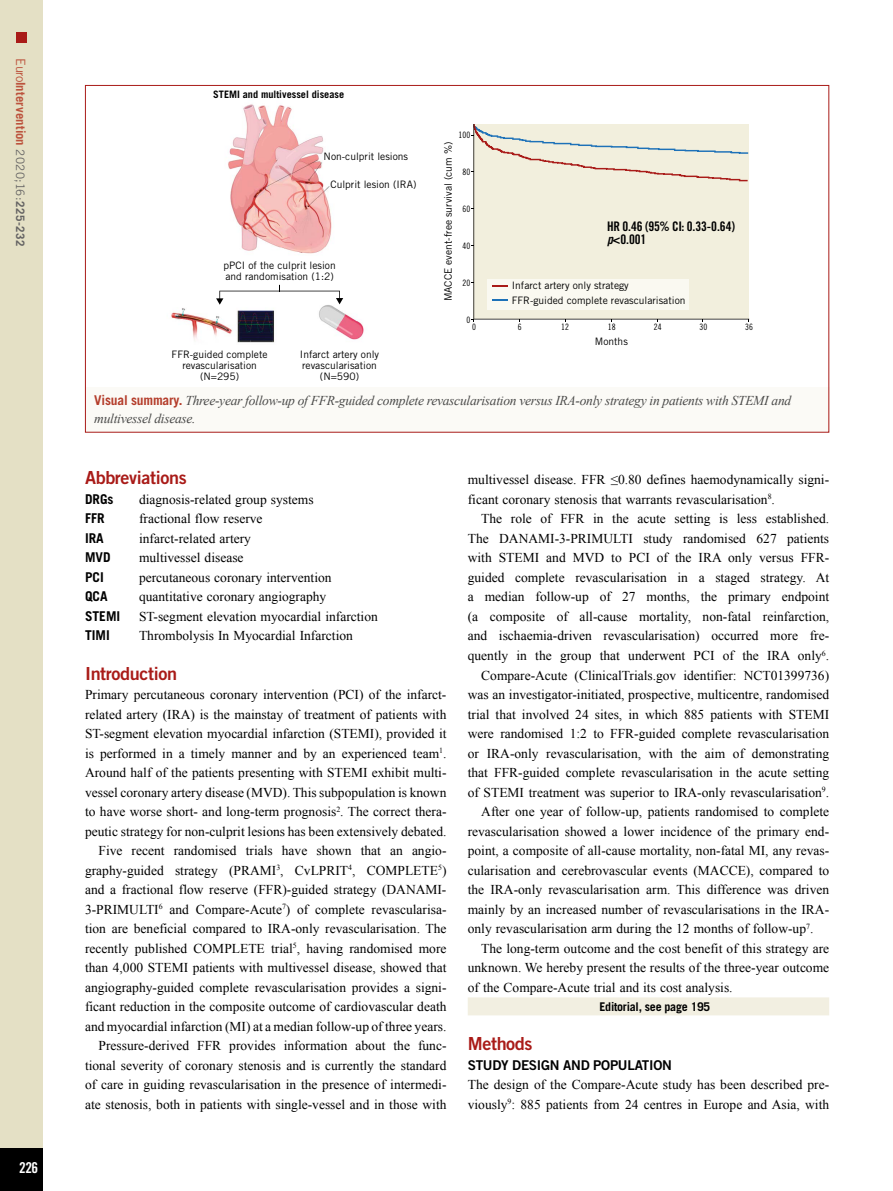
<style>
.page{position:relative;width:893px;height:1191px;background:#fff}
.page>*{position:absolute;margin:0;border:0;box-sizing:border-box;transform-origin:0 0}
.t1{font:18px "Trade Gothic LT Std Bd 2";letter-spacing:-.02em;color:#a91b18}
.t2{font:15px "Trade Gothic LT Std Bd Cn 20";color:#fff}
.t3{font:13.5px/19.5px "Times New Roman";color:#000}
.t4{font:italic 13.5px/18px "Times New Roman";letter-spacing:-.02em;color:#4a4a49}
.t5{font:700 13.5px "Trade Gothic LT Std";color:#000}
.t6{font:13.5px "Trade Gothic LT Std Bd 2";letter-spacing:-.02em;color:#000}
.t7{font:13.2px/13.2px "Trade Gothic LT Std Bd Cn 20";letter-spacing:-.01em;color:#000}
.t8{font:700 12.75px "Trade Gothic LT Std";letter-spacing:.005em;color:#bc533d}
.t9{font:700 12px "Trade Gothic LT Std";letter-spacing:-.02em;color:#000}
.t10{font:10.2px/10.9px "Trade Gothic LT Std";color:#000}
.t11{font:700 10.2px "Trade Gothic LT Std";color:#000}
.t12{font:8.85px "Trade Gothic LT Std Cn 18";color:#000}
.s1{font-weight:400}
.s2{font-weight:400;font-size:11.7px;color:#646363}
.s3{font-size:11.7px;color:#646363}
.s4{font-family:"Trade Gothic LT Std Bd Cn 20 Obl"}
.s5{font-family:"Trade Gothic LT Std";font-weight:700;font-style:normal;color:#b43d2b}
</style>
<div class="page">
<div style="left:0;top:0;width:43px;height:1191px;background:#e4e0c5"></div>
<div style="left:0;top:1148px;width:43px;height:43px;background:#000"></div>
<div style="left:16px;top:32px;width:10px;height:10px;background:#a91b18"></div>
<div style="left:468px;top:997px;width:361px;height:18px;background:#f2efe1"></div>
<div style="left:86px;top:387px;width:743px;height:45px;background:#fbfaf6"></div>
<img style="left:171px;top:104px;width:193px;height:239px">
<svg style="left:473px;top:124px;width:276px;height:195px;fill:#f2efdd"></svg>
<svg style="left:472px;top:124px;width:276px;height:57px;background:#e9e4d6"></svg>
<svg style="left:492px;top:285px;width:15px;height:1px"></svg>
<svg style="left:492px;top:299px;width:15px;height:2px"></svg>
<svg style="left:216px;top:285px;width:127px;height:20px"></svg>
<p class="t8" style="left:29px;top:58px;width:190px;rotate:90deg"><span class="s1">Euro</span>Intervention <span class="s2">2020;16:</span><span class="s3">225-232</span></p>
<p class="t2" style="left:19px;top:1158px;width:21px">226</p>
<p class="t11" style="left:213px;top:88px;width:133px">STEMI and multivessel disease</p>
<p class="t10" style="left:324px;top:151px;width:86px">Non-culprit lesions</p>
<p class="t10" style="left:330px;top:179px;width:87px">Culprit lesion (IRA)</p>
<p class="t10" style="left:224px;top:260px;width:114px">pPCI of the culprit lesion and randomisation (1:2)</p>
<p class="t12" style="left:459px;top:130px;width:13px">100</p>
<p class="t12" style="left:462px;top:166px;width:9px">80</p>
<p class="t12" style="left:462px;top:203px;width:9px">60</p>
<p class="t12" style="left:462px;top:240px;width:9px">40</p>
<p class="t12" style="left:462px;top:277px;width:9px">20</p>
<p class="t12" style="left:466px;top:314px;width:5px">0</p>
<p class="t10" style="left:443px;top:301px;width:161px;rotate:-90deg">MACCE event-free survival (cum %)</p>
<p class="t7" style="left:607px;top:220px;width:129px">HR 0.46 (95% CI: 0.33-0.64) <span class="s4">p</span>&lt;0.001</p>
<p class="t10" style="left:512px;top:278px;width:175px;line-height:14.7px">Infarct artery only strategy<br>FFR-guided complete revascularisation</p>
<p class="t12" style="left:472px;top:321px;width:5px">0</p>
<p class="t12" style="left:518px;top:321px;width:5px">6</p>
<p class="t12" style="left:561px;top:321px;width:9px">12</p>
<p class="t12" style="left:608px;top:321px;width:9px">18</p>
<p class="t12" style="left:654px;top:321px;width:9px">24</p>
<p class="t12" style="left:699px;top:321px;width:9px">30</p>
<p class="t12" style="left:745px;top:321px;width:9px">36</p>
<p class="t10" style="left:595px;top:335px;width:35px">Months</p>
<p class="t10" style="left:172px;top:349px;width:97px;text-align:center">FFR-guided complete revascularisation (N=295)</p>
<p class="t10" style="left:300px;top:349px;width:81px;text-align:center">Infarct artery only revascularisation (N=590)</p>
<p class="t4" style="left:94px;top:391px;width:698px"><span class="s5">Visual summary.</span> Three-year follow-up of FFR-guided complete revascularisation versus IRA-only strategy in patients with STEMI and multivessel disease.</p>
<h1 class="t1" style="left:85px;top:467px;width:103px">Abbreviations</h1>
<p class="t5" style="left:85px;top:491px;width:30px">DRGs</p>
<p class="t3" style="left:139px;top:489px;width:176px">diagnosis-related group systems</p>
<p class="t5" style="left:85px;top:510px;width:21px">FFR</p>
<p class="t3" style="left:139px;top:509px;width:125px">fractional flow reserve</p>
<p class="t5" style="left:85px;top:530px;width:20px">IRA</p>
<p class="t3" style="left:139px;top:528px;width:113px">infarct-related artery</p>
<p class="t5" style="left:85px;top:549px;width:27px">MVD</p>
<p class="t3" style="left:139px;top:548px;width:106px">multivessel disease</p>
<p class="t5" style="left:85px;top:569px;width:20px">PCI</p>
<p class="t3" style="left:139px;top:567px;width:194px">percutaneous coronary intervention</p>
<p class="t5" style="left:85px;top:588px;width:24px">QCA</p>
<p class="t3" style="left:139px;top:587px;width:189px">quantitative coronary angiography</p>
<p class="t5" style="left:85px;top:608px;width:37px">STEMI</p>
<p class="t3" style="left:139px;top:606px;width:240px">ST-segment elevation myocardial infarction</p>
<p class="t5" style="left:85px;top:627px;width:26px">TIMI</p>
<p class="t3" style="left:139px;top:626px;width:215px">Thrombolysis In Myocardial Infarction</p>
<h1 class="t1" style="left:85px;top:662px;width:94px">Introduction</h1>
<p class="t3" style="left:85px;top:684px;width:363px;text-align:right">Primary percutaneous coronary intervention (PCI) of the infarct&shy;related artery (IRA) is the mainstay of treatment of patients with ST-segment elevation myocardial infarction (STEMI), provided it is performed in a timely manner and by an experienced team<sup>1</sup>.<br>Around half of the patients presenting with STEMI exhibit multi&shy;vessel coronary artery disease (MVD). This subpopulation is known to have worse short- and long-term prognosis<sup>2</sup>. The correct thera&shy;peutic strategy for non-culprit lesions has been extensively debated.<br>Five recent randomised trials have shown that an angio&shy;graphy-guided strategy (PRAMI<sup>3</sup>, CvLPRIT<sup>4</sup>, COMPLETE<sup>5</sup>) and a fractional flow reserve (FFR)-guided strategy (DANAMI-3-PRIMULTI<sup>6</sup> and Compare-Acute<sup>7</sup>) of complete revascularisa&shy;tion are beneficial compared to IRA-only revascularisation. The recently published COMPLETE trial<sup>5</sup>, having randomised more than 4,000 STEMI patients with multivessel disease, showed that angiography-guided complete revascularisation provides a signi&shy;ficant reduction in the composite outcome of cardiovascular death and myocardial infarction (MI) at a median follow-up of three years.<br>Pressure-derived FFR provides information about the func&shy;tional severity of coronary stenosis and is currently the standard of care in guiding revascularisation in the presence of intermedi&shy;ate stenosis, both in patients with single-vessel and in those with</p>
<p class="t3" style="left:468px;top:470px;width:363px">multivessel disease. FFR ≤0.80 defines haemodynamically signi&shy;ficant coronary stenosis that warrants revascularisation<sup>8</sup>.</p>
<p class="t3" style="left:481px;top:509px;width:349px">The role of FFR in the acute setting is less established.</p>
<p class="t3" style="left:468px;top:528px;width:363px">The DANAMI-3-PRIMULTI study randomised 627 patients</p>
<p class="t3" style="left:468px;top:548px;width:363px">with STEMI and MVD to PCI of the IRA only versus FFR-</p>
<p class="t3" style="left:468px;top:567px;width:363px">guided complete revascularisation in a staged strategy. At</p>
<p class="t3" style="left:468px;top:587px;width:363px">a median follow-up of 27 months, the primary endpoint</p>
<p class="t3" style="left:468px;top:606px;width:363px">(a composite of all-cause mortality, non-fatal reinfarction,</p>
<p class="t3" style="left:468px;top:626px;width:363px">and ischaemia-driven revascularisation) occurred more fre-</p>
<p class="t3" style="left:468px;top:645px;width:363px">quently in the group that underwent PCI of the IRA only<sup>6</sup>.</p>
<p class="t3" style="left:481px;top:665px;width:349px">Compare-Acute (ClinicalTrials.gov identifier: NCT01399736)</p>
<p class="t3" style="left:468px;top:684px;width:363px">was an investigator-initiated, prospective, multicentre, randomised</p>
<p class="t3" style="left:468px;top:704px;width:363px">trial that involved 24 sites, in which 885 patients with STEMI</p>
<p class="t3" style="left:468px;top:723px;width:363px">were randomised 1:2 to FFR-guided complete revascularisation</p>
<p class="t3" style="left:468px;top:743px;width:363px">or IRA-only revascularisation, with the aim of demonstrating</p>
<p class="t3" style="left:468px;top:762px;width:363px">that FFR-guided complete revascularisation in the acute setting</p>
<p class="t3" style="left:468px;top:782px;width:363px">of STEMI treatment was superior to IRA-only revascularisation<sup>9</sup>.</p>
<p class="t3" style="left:481px;top:801px;width:349px">After one year of follow-up, patients randomised to complete</p>
<p class="t3" style="left:468px;top:821px;width:363px">revascularisation showed a lower incidence of the primary end-</p>
<p class="t3" style="left:468px;top:840px;width:363px">point, a composite of all-cause mortality, non-fatal MI, any revas-</p>
<p class="t3" style="left:468px;top:860px;width:363px">cularisation and cerebrovascular events (MACCE), compared to</p>
<p class="t3" style="left:468px;top:879px;width:363px">the IRA-only revascularisation arm. This difference was driven</p>
<p class="t3" style="left:468px;top:899px;width:363px">mainly by an increased number of revascularisations in the IRA-</p>
<p class="t3" style="left:468px;top:918px;width:347px">only revascularisation arm during the 12 months of follow-up<sup>7</sup>.</p>
<p class="t3" style="left:481px;top:938px;width:349px">The long-term outcome and the cost benefit of this strategy are</p>
<p class="t3" style="left:468px;top:957px;width:363px">unknown. We hereby present the results of the three-year outcome</p>
<p class="t3" style="left:468px;top:977px;width:266px">of the Compare-Acute trial and its cost analysis.</p>
<p class="t9" style="left:599px;top:999px;width:112px">Editorial, see page 195</p>
<h1 class="t1" style="left:468px;top:1032px;width:66px">Methods</h1>
<p class="t6" style="left:468px;top:1056px;width:206px">STUDY DESIGN AND POPULATION</p>
<p class="t3" style="left:468px;top:1074px;width:363px">The design of the Compare-Acute study has been described pre&shy;viously<sup>9</sup>: 885 patients from 24 centres in Europe and Asia, with</p>
</div>
